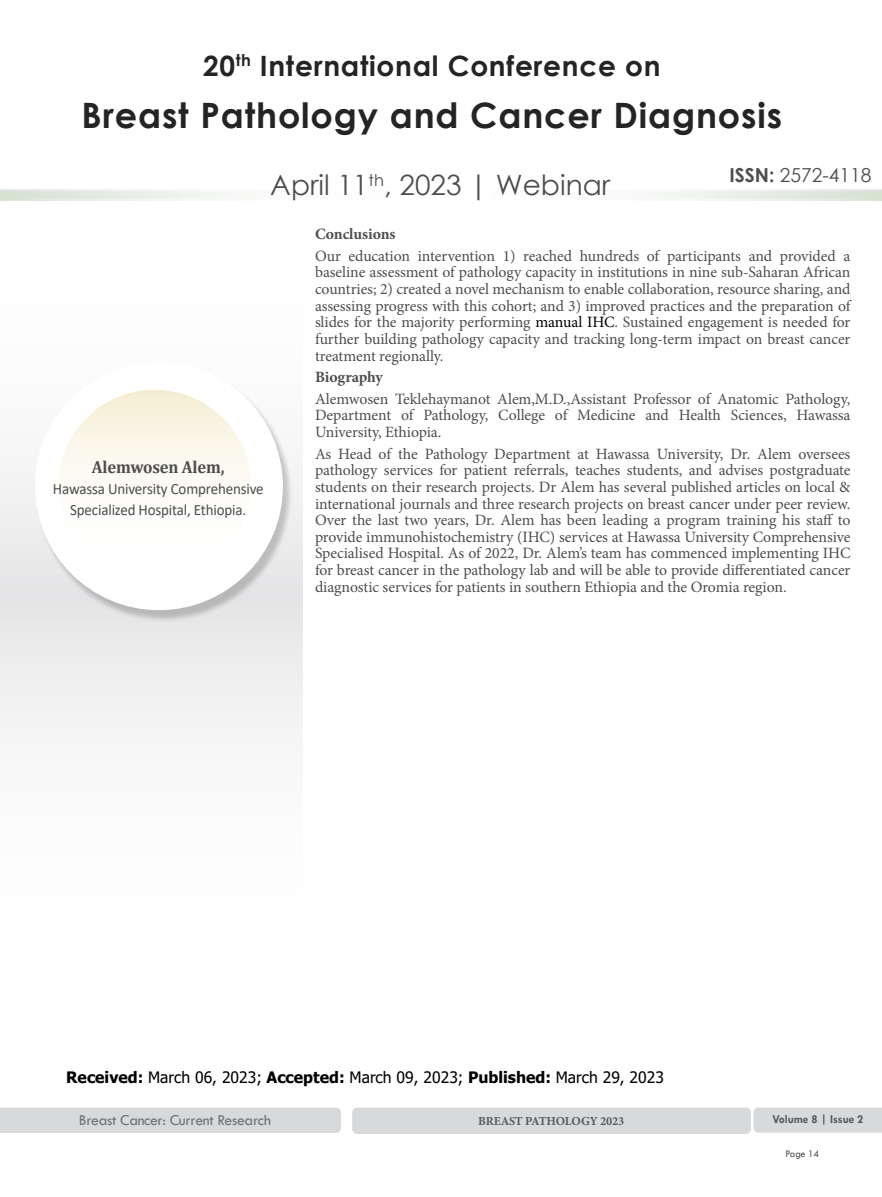
<style>
.page{position:relative;width:882px;height:1197px;background:#fff}
.page>*{position:absolute;margin:0;border:0;box-sizing:border-box;transform-origin:0 0}
.t1{font:700 35px "Century Gothic";letter-spacing:.025em;color:#242424}
.t2{font:700 28px "Century Gothic";letter-spacing:.025em;color:#242424}
.t3{font:28px "Century Gothic";color:#4d4d4f}
.t4{font:19.25px "Century Gothic";color:#4d4d4f}
.t5{font:700 17.5px "Cambria";letter-spacing:-.01em;color:#4d4d4f;scale:.95 1}
.t6{font:15.75px/16.6px "Minion Pro";letter-spacing:-.005em;color:#4d4d4f;text-align:justify}
.t7{font:15.75px "Tahoma";color:#000}
.t8{font:15.75px/21px "Calibri";letter-spacing:-.01em;color:#4d4d4f;text-align:center;scale:.95 1}
.t9{font:15.75px "Tw Cen";letter-spacing:-.02em;color:#717275}
.t10{font:700 15.75px "Minion Pro";letter-spacing:-.005em;color:#4d4d4f}
.t11{font:700 12.25px "Minion Pro";letter-spacing:-.01em;color:#58595b}
.t12{font:700 12.25px "Tw Cen";letter-spacing:-.01em;color:#58595b;scale:.95 1}
.t13{font:10.5px "Tw Cen";letter-spacing:-.02em;color:#4d4d4f;scale:.95 1}
.s1{font-weight:700}
.s2{color:#000}
</style>
<div class="page">
<svg style="left:0;top:189px;width:882px;height:3px"></svg>
<div style="left:0;top:597px;width:302px;height:393px;background:linear-gradient(to bottom,#eaeaeb,#fff)"></div>
<div style="left:0;top:205px;width:302px;height:392px;background:linear-gradient(to bottom,#fff,#eaeaeb)"></div>
<div style="left:0;top:1108px;width:341px;height:25px;background:#d7d9da"></div>
<div style="left:352px;top:1108px;width:399px;height:26px;background:#d7d9da;border-radius:5px"></div>
<div style="left:753px;top:1108px;width:129px;height:25px;background:#d7d9da"></div>
<svg style="left:0;top:192px;width:882px;height:9px;fill:#f6f8f5"></svg>
<div style="left:35px;top:364px;width:257px;height:258px;background:#000;opacity:.2"></div>
<div style="left:35px;top:362px;width:248px;height:248px;background:#fff;border-radius:50%"></div>
<div style="left:58px;top:390px;width:193px;height:193px;background:linear-gradient(to bottom,#f7f1db,#fff);border-radius:50%"></div>
<h2 class="t2" style="left:203px;top:44px;width:459px">20<sup>th</sup> International Conference on</h2>
<h1 class="t1" style="left:82px;top:89px;width:702px">Breast Pathology and Cancer Diagnosis</h1>
<h2 class="t3" style="left:270px;top:165px;width:342px">April 11<sup>th</sup>, 2023 | Webinar</h2>
<p class="t4" style="left:730px;top:162px;width:144px"><span class="s1">ISSN:</span> 2572-4118</p>
<p class="t5" style="left:92px;top:455px;width:141px">Alemwosen Alem,</p>
<p class="t8" style="left:53px;top:478px;width:223px">Hawassa University Comprehensive<br>Specialized Hospital, Ethiopia.</p>
<p class="t10" style="left:315px;top:223px;width:82px">Conclusions</p>
<p class="t6" style="left:315px;top:248px;width:537px">Our education intervention 1) reached hundreds of participants and provided a baseline assessment of pathology capacity in institutions in nine sub-Saharan African countries; 2) created a novel mechanism to enable collaboration, resource sharing, and assessing progress with this cohort; and 3) improved practices and the preparation of slides for the majority performing <span class="s2">manual IHC</span>. Sustained engagement is needed for further building pathology capacity and tracking long-term impact on breast cancer treatment regionally.</p>
<p class="t10" style="left:315px;top:366px;width:69px">Biography</p>
<p class="t6" style="left:315px;top:390px;width:537px">Alemwosen Teklehaymanot Alem,M.D.,Assistant Professor of Anatomic Pathology, Department of Pathology, College of Medicine and Health Sciences, Hawassa University, Ethiopia.</p>
<p class="t6" style="left:315px;top:445px;width:537px">As Head of the Pathology Department at Hawassa University, Dr. Alem oversees pathology services for patient referrals, teaches students, and advises postgraduate students on their research projects. Dr Alem has several published articles on local &amp; international journals and three research projects on breast cancer under peer review.<br>Over the last two years, Dr. Alem has been leading a program training his staff to provide immunohistochemistry (IHC) services at Hawassa University Comprehensive Specialised Hospital. As of 2022, Dr. Alem’s team has commenced implementing IHC for breast cancer in the pathology lab and will be able to provide differentiated cancer diagnostic services for patients in southern Ethiopia and the Oromia region.</p>
<p class="t7" style="left:66px;top:1067px;width:599px"><span class="s1">Received:</span> March 06, 2023; <span class="s1">Accepted:</span> March 09, 2023; <span class="s1">Published:</span> March 29, 2023</p>
<p class="t9" style="left:79px;top:1111px;width:194px">Breast Cancer: Current Research</p>
<p class="t11" style="left:478px;top:1113px;width:148px">BREAST PATHOLOGY 2023</p>
<p class="t12" style="left:773px;top:1112px;width:97px">Volume 8 | Issue 2</p>
<p class="t13" style="left:786px;top:1147px;width:37px">Page 14</p>
</div>
